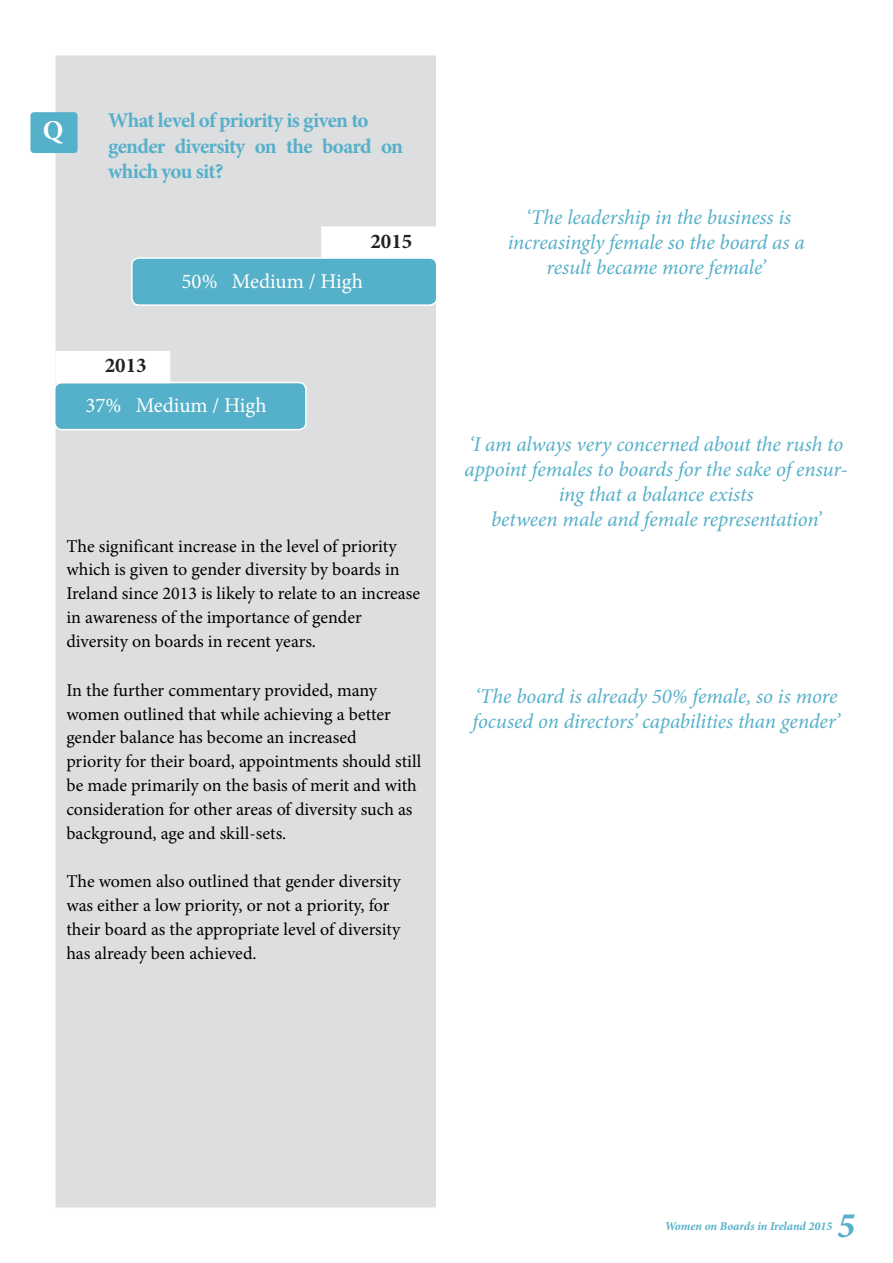
<style>
.page{position:relative;width:893px;height:1263px;background:#fff}
.page>*{position:absolute;margin:0;border:0;box-sizing:border-box;transform-origin:0 0}
.t1{font:italic 700 36px "Minion Pro";color:#55b0c9}
.t2{font:700 27.3px "Minion Pro";color:#fff}
.t3{font:italic 21px/25.2px "Minion Pro";letter-spacing:-.005em;color:#55b0c9;text-align:center}
.t4{font:700 21px/25.2px "Minion Pro";letter-spacing:-.035em;color:#55b0c9}
.t5{font:21px "Minion Pro";color:#fff}
.t6{font:700 21px "Minion Pro";color:#231f20}
.t7{font:18px/24px "Minion Pro";color:#000}
.t8{font:italic 700 12px "Minion Pro";letter-spacing:-.005em;color:#55b0c9}
</style>
<div class="page">
<div style="left:54px;top:54px;width:383px;height:1155px;background:#dddee0;border:2px solid #fff"></div>
<div style="left:30px;top:112px;width:48px;height:41px;background:#55b0c9;border-radius:4px"></div>
<div style="left:55px;top:382px;width:251px;height:48px;background:#55b0c9;border-radius:7px"></div>
<div style="left:54px;top:382px;width:253px;height:48px;border:2px solid #fff;border-radius:7px"></div>
<div style="left:322px;top:227px;width:113px;height:31px;background:#fff"></div>
<div style="left:321px;top:226px;width:115px;height:33px;border:2px solid #fff"></div>
<div style="left:56px;top:352px;width:114px;height:30px;background:#fff"></div>
<div style="left:56px;top:351px;width:114px;height:32px;border:2px solid #fff"></div>
<div style="left:132px;top:258px;width:305px;height:47px;background:#55b0c9;border-radius:7px"></div>
<div style="left:131px;top:257px;width:306px;height:49px;border:2px solid #fff;border-radius:7px"></div>
<h2 class="t2" style="left:43px;top:111px;width:22px">Q</h2>
<p class="t4" style="left:108px;top:108px;width:297px">What level of priority is given to gender diversity on the board on which you sit?</p>
<p class="t6" style="left:370px;top:226px;width:43px">2015</p>
<p class="t5" style="left:182px;top:267px;width:183px">50% Medium / High</p>
<p class="t6" style="left:105px;top:350px;width:43px">2013</p>
<p class="t5" style="left:85px;top:391px;width:183px">37% Medium / High</p>
<p class="t7" style="left:66px;top:534px;width:355px">The significant increase in the level of priority which is given to gender diversity by boards in Ireland since 2013 is likely to relate to an increase in awareness of the importance of gender diversity on boards in recent years.</p>
<p class="t7" style="left:66px;top:678px;width:357px">In the further commentary provided, many women outlined that while achieving a better gender balance has become an increased<br>priority for their board, appointments should still be made primarily on the basis of merit and with consideration for other areas of diversity such as background, age and skill-sets.</p>
<p class="t7" style="left:66px;top:870px;width:336px">The women also outlined that gender diversity was either a low priority, or not a priority, for their board as the appropriate level of diversity has already been achieved.</p>
<p class="t3" style="left:508px;top:205px;width:299px">‘The leadership in the business is increasingly female so the board as a result became more female’</p>
<p class="t3" style="left:465px;top:431px;width:385px">‘I am always very concerned about the rush to appoint females to boards for the sake of ensur&shy;ing that a balance exists<br>between male and female representation’</p>
<p class="t3" style="left:473px;top:683px;width:369px;text-align:left">‘The board is already 50% female, so is more focused on directors’ capabilities than gender’</p>
<p class="t8" style="left:665px;top:1217px;width:169px">Women on Boards in Ireland 2015</p>
<h1 class="t1" style="left:838px;top:1200px;width:19px">5</h1>
</div>
